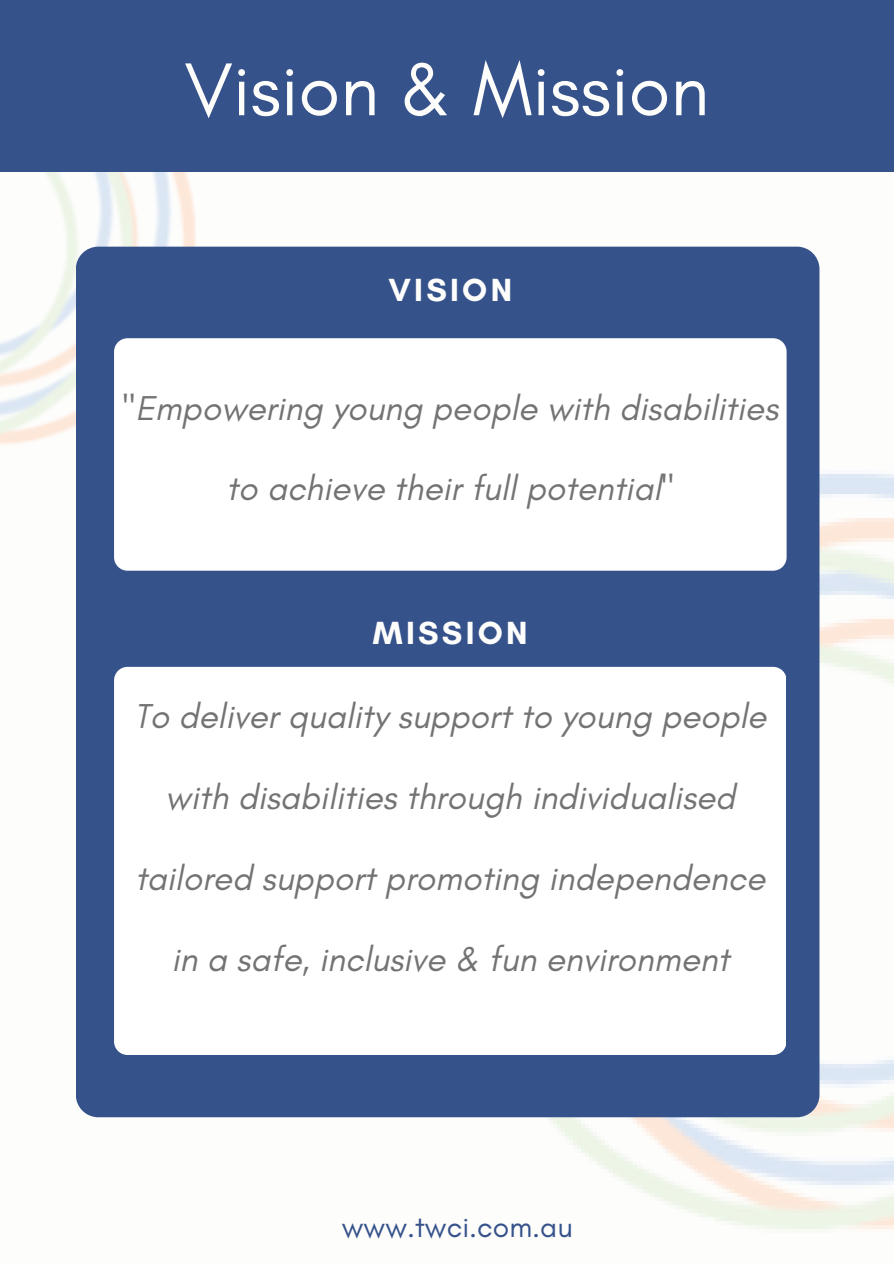
<style>
.page{position:relative;width:894px;height:1264px;background:#fff}
.page>*{position:absolute;margin:0;border:0;box-sizing:border-box;transform-origin:0 0}
.t1{font:76.2px "Glacial Indifference";color:#fdfdfc}
.t2{font:italic 35.1px "Glacial Indifference";color:#737373}
.t3{font:700 32.7px "Glacial Indifference";letter-spacing:.1em;color:#fdfdfc}
.t4{font:30px "Glacial Indifference";color:#36528b}
</style>
<div class="page">
<img style="left:0;top:172px;width:225px;height:273px">
<img style="left:421px;top:439px;width:472px;height:790px">
<div style="left:76px;top:247px;width:743px;height:870px;background:#36528b;border-radius:22px"></div>
<div style="left:114px;top:338px;width:672px;height:232px;background:#fff"></div>
<div style="left:114px;top:667px;width:671px;height:387px;background:#fff"></div>
<div style="left:0;top:0;width:893px;height:172px;background:#36528b"></div>
<h3 class="t1" style="left:184px;top:43px;width:526px">Vision &amp; Mission</h3>
<p class="t3" style="left:388px;top:270px;width:125px">VISION</p>
<h1 class="t2" style="left:122px;top:386px;width:657px">"Empowering young people with disabilities</h1>
<h1 class="t2" style="left:226px;top:466px;width:449px">to achieve their full potential"</h1>
<h3 class="t3" style="left:373px;top:612px;width:156px">MISSION</h3>
<h2 class="t2" style="left:134px;top:695px;width:633px">To deliver quality support to young people</h2>
<h2 class="t2" style="left:165px;top:776px;width:571px">with disabilities through individualised</h2>
<h2 class="t2" style="left:135px;top:857px;width:631px">tailored support promoting independence</h2>
<h2 class="t2" style="left:171px;top:938px;width:559px">in a safe, inclusive &amp; fun environment</h2>
<h2 class="t4" style="left:342px;top:1208px;width:232px">www.twci.com.au</h2>
</div>
